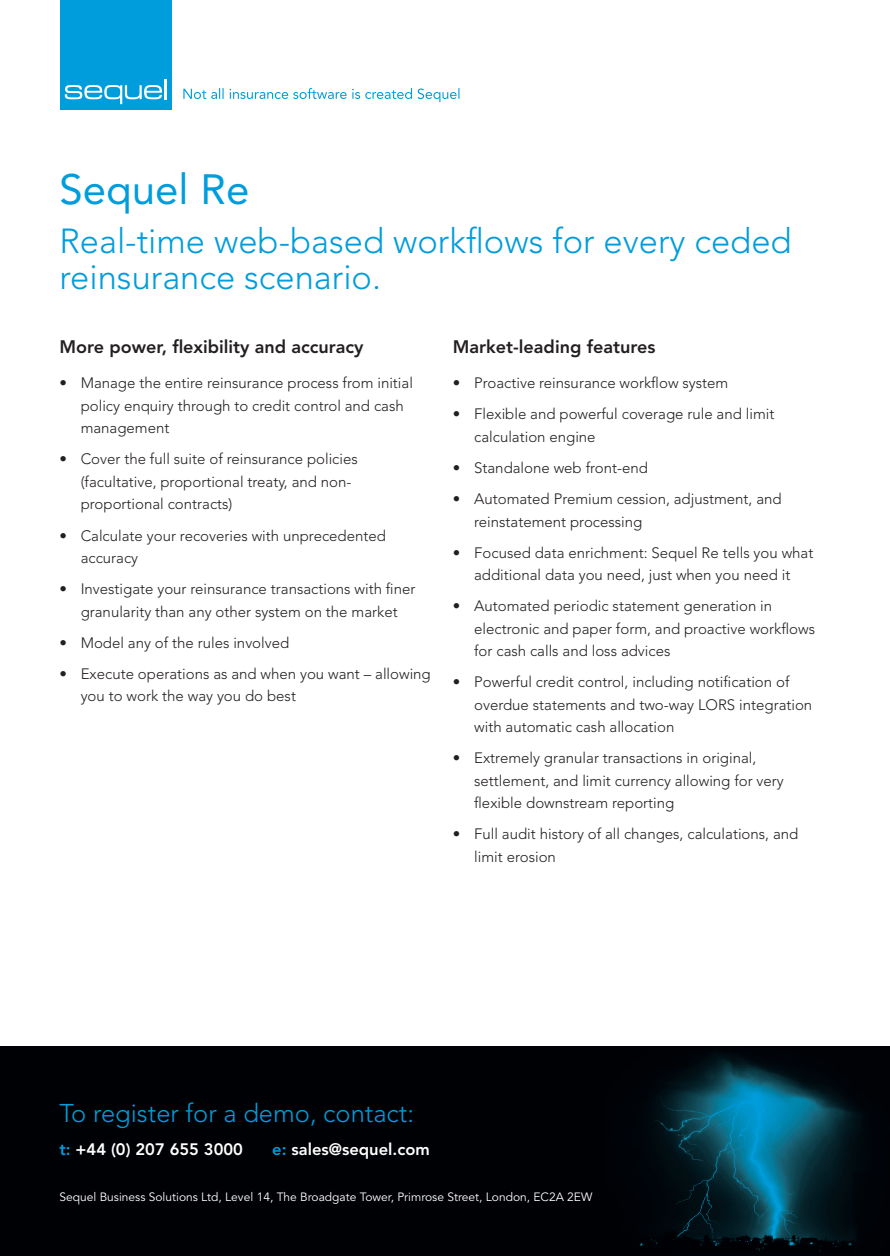
<style>
.page{position:relative;width:890px;height:1256px;background:#fff}
.page>*{position:absolute;margin:0;border:0;box-sizing:border-box;transform-origin:0 0}
.t1{font:42px "Avenir LT Std";color:#009ddc}
.t2{font:300 34.5px/36px "Avenir LT Std";color:#009ddc}
.t3{font:300 25.5px "Avenir LT Std";color:#009ddc}
.t4{font:800 18px "Avenir LT Std";color:#231f20}
.t5{font:800 16.5px "Avenir LT Std";color:#fff}
.t6{font:300 15px/22.5px "Avenir LT Std";color:#231f20}
.t7{font:12px "Avenir LT Std";color:#fff}
.s1{color:#009ddc}
</style>
<div class="page">
<div style="left:0;top:1046px;width:890px;height:209px;background:#000105"></div>
<img style="left:640px;top:1052px;width:224px;height:200px">
<div style="left:60px;top:0;width:112px;height:109px;background:#009ddc"></div>
<svg style="left:65px;top:85px;width:97px;height:19px"></svg>
<hr style="left:164px;top:79px;width:3px;height:20px;background:#fff">
<svg style="left:183px;top:88px;width:276px;height:14px"></svg>
<h1 class="t1" style="left:59px;top:165px;width:191px">Sequel Re</h1>
<h2 class="t2" style="left:59px;top:223px;width:733px">Real-time web-based workflows for every ceded reinsurance scenario.</h2>
<p class="t4" style="left:59px;top:336px;width:306px">More power, flexibility and accuracy</p>
<p class="t6" style="left:81px;top:372px;width:334px;text-indent:-21px">• Manage the entire reinsurance process from initial policy enquiry through to credit control and cash management</p>
<p class="t6" style="left:81px;top:448px;width:279px;text-indent:-21px">• Cover the full suite of reinsurance policies (facultative, proportional treaty, and non&shy;proportional contracts)</p>
<p class="t6" style="left:81px;top:524px;width:307px;text-indent:-21px">• Calculate your recoveries with unprecedented accuracy</p>
<p class="t6" style="left:59px;top:577px;width:357px;text-align:center">• Investigate your reinsurance transactions with finer granularity than any other system on the market</p>
<p class="t6" style="left:59px;top:631px;width:231px">• Model any of the rules involved</p>
<p class="t6" style="left:81px;top:662px;width:351px;text-indent:-21px">• Execute operations as and when you want – allowing you to work the way you do best</p>
<p class="t4" style="left:453px;top:336px;width:204px">Market-leading features</p>
<p class="t6" style="left:453px;top:372px;width:277px">• Proactive reinsurance workflow system</p>
<p class="t6" style="left:474px;top:403px;width:302px;text-indent:-21px">• Flexible and powerful coverage rule and limit calculation engine</p>
<p class="t6" style="left:453px;top:456px;width:196px">• Standalone web front-end</p>
<p class="t6" style="left:474px;top:487px;width:309px;text-indent:-21px">• Automated Premium cession, adjustment, and reinstatement processing</p>
<p class="t6" style="left:453px;top:541px;width:362px;text-align:center">• Focused data enrichment: Sequel Re tells you what additional data you need, just when you need it</p>
<p class="t6" style="left:474px;top:594px;width:342px;text-indent:-21px">• Automated periodic statement generation in electronic and paper form, and proactive workflows for cash calls and loss advices</p>
<p class="t6" style="left:474px;top:670px;width:339px;text-indent:-21px">• Powerful credit control, including notification of overdue statements and two-way LORS integration with automatic cash allocation</p>
<p class="t6" style="left:474px;top:746px;width:311px;text-indent:-21px">• Extremely granular transactions in original, settlement, and limit currency allowing for very flexible downstream reporting</p>
<p class="t6" style="left:474px;top:822px;width:326px;text-indent:-21px">• Full audit history of all changes, calculations, and limit erosion</p>
<h3 class="t3" style="left:59px;top:1097px;width:356px">To register for a demo, contact:</h3>
<p class="t5" style="left:59px;top:1139px;width:185px"><span class="s1">t:</span> +44 (0) 207 655 3000</p>
<p class="t5" style="left:272px;top:1139px;width:159px"><span class="s1">e:</span> sales@sequel.com</p>
<p class="t7" style="left:59px;top:1190px;width:534px">Sequel Business Solutions Ltd, Level 14, The Broadgate Tower, Primrose Street, London, EC2A 2EW</p>
</div>
